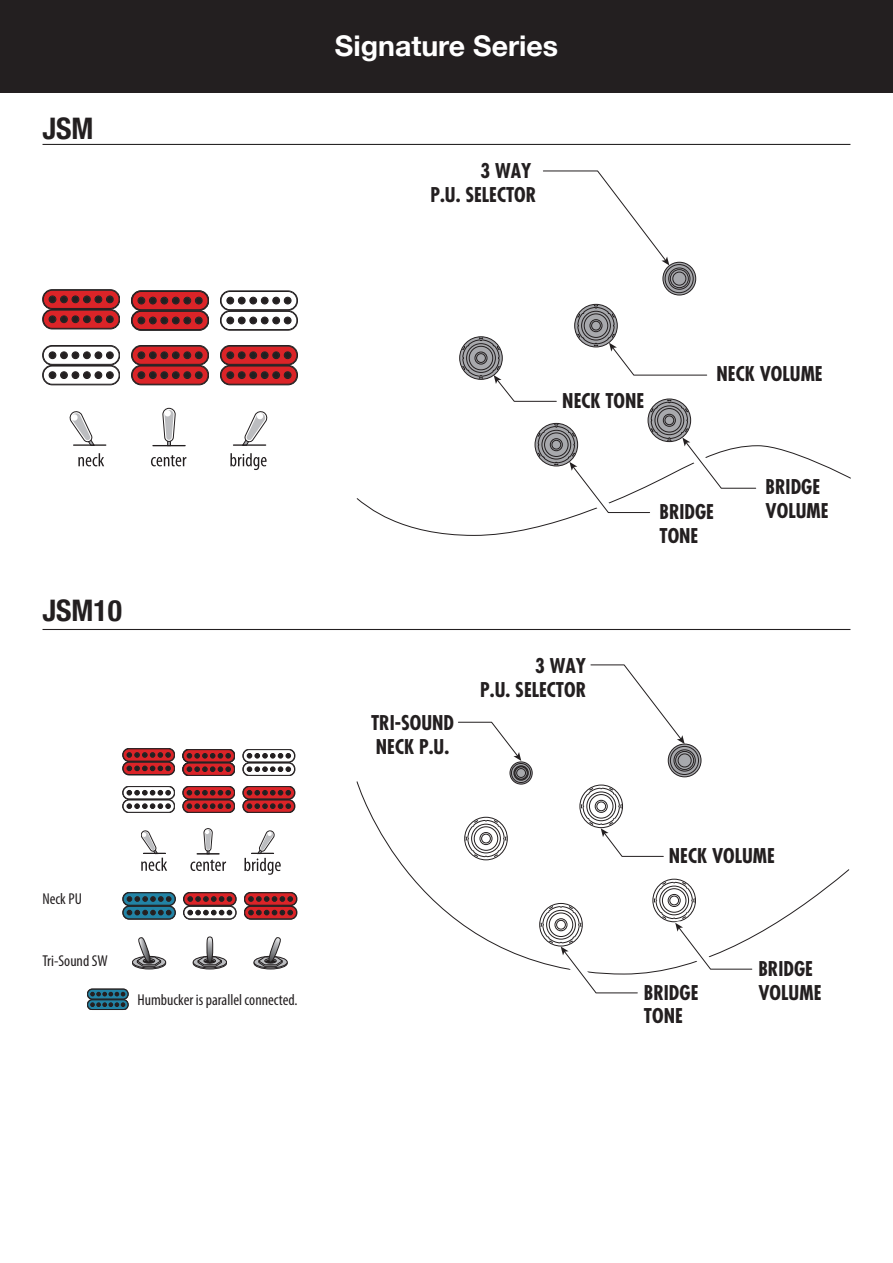
<style>
.page{position:relative;width:893px;height:1263px;background:#fff}
.page>*{position:absolute;margin:0;border:0;box-sizing:border-box;transform-origin:0 0}
.t1{font:700 condensed 29.7px "Helvetica Neue";color:#231f20}
.t2{font:700 28.5px "Helvetica Neue";color:#fff}
.t3{font:700 condensed 19.8px/23.9px "Futura";color:#231f20}
.t4{font:condensed 15.75px "Myriad Pro";color:#231f20}
</style>
<div class="page">
<hr style="left:43px;top:144px;width:807px;height:1px;background:#231f20">
<svg style="left:70px;top:411px;width:24px;height:35px"></svg>
<hr style="left:74px;top:444px;width:32px;height:2px;background:#231f20">
<svg style="left:162px;top:408px;width:14px;height:37px"></svg>
<div style="left:164px;top:410px;width:7px;height:6px;background:#fff;border-radius:50%"></div>
<hr style="left:153px;top:445px;width:32px;height:1px;background:#231f20">
<svg style="left:243px;top:411px;width:24px;height:35px"></svg>
<hr style="left:233px;top:444px;width:33px;height:2px;background:#231f20">
<svg style="left:151px;top:455px;width:35px;height:11px"></svg>
<svg style="left:230px;top:453px;width:37px;height:17px"></svg>
<svg style="left:78px;top:453px;width:26px;height:13px"></svg>
<div style="left:220px;top:291px;width:78px;height:19px;border:1px solid #231f20;border-radius:9px"></div>
<div style="left:220px;top:311px;width:78px;height:19px;border:1px solid #231f20;border-radius:9px"></div>
<svg style="left:220px;top:291px;width:77px;height:39px"></svg>
<svg style="left:43px;top:345px;width:77px;height:40px"></svg>
<div style="left:43px;top:289px;width:77px;height:20px;border:1px solid #231f20;border-radius:9px"></div>
<svg style="left:43px;top:290px;width:77px;height:39px;background:#9f2c2e"></svg>
<div style="left:131px;top:291px;width:78px;height:19px;border:1px solid #231f20;border-radius:9px"></div>
<div style="left:131px;top:311px;width:78px;height:19px;border:1px solid #231f20;border-radius:9px"></div>
<svg style="left:132px;top:291px;width:77px;height:39px;background:#9d2b2d"></svg>
<div style="left:131px;top:345px;width:78px;height:20px;border:1px solid #231f20;border-radius:9px"></div>
<div style="left:131px;top:365px;width:78px;height:20px;border:1px solid #231f20;border-radius:9px"></div>
<svg style="left:132px;top:345px;width:77px;height:40px;background:#9d2d2f"></svg>
<div style="left:220px;top:345px;width:78px;height:20px;border:1px solid #231f20;border-radius:9px"></div>
<div style="left:220px;top:365px;width:78px;height:20px;border:1px solid #231f20;border-radius:9px"></div>
<svg style="left:220px;top:345px;width:77px;height:40px;background:#9d2d2f"></svg>
<svg style="left:663px;top:262px;width:33px;height:33px"></svg>
<div style="left:662px;top:262px;width:34px;height:33px;border:1px solid #231f20;border-radius:50%"></div>
<svg style="left:665px;top:265px;width:28px;height:28px"></svg>
<div style="left:665px;top:264px;width:29px;height:29px;border:1px solid #231f20;border-radius:50%"></div>
<svg style="left:543px;top:170px;width:148px;height:120px"></svg>
<svg style="left:356px;top:304px;width:495px;height:232px"></svg>
<div style="left:0;top:0;width:893px;height:93px;background:#231f20"></div>
<svg style="left:356px;top:781px;width:494px;height:193px"></svg>
<hr style="left:43px;top:629px;width:807px;height:1px;background:#231f20">
<svg style="left:141px;top:831px;width:26px;height:40px"></svg>
<svg style="left:190px;top:828px;width:36px;height:43px"></svg>
<svg style="left:244px;top:831px;width:37px;height:44px"></svg>
<svg style="left:243px;top:749px;width:52px;height:27px"></svg>
<svg style="left:123px;top:786px;width:52px;height:27px"></svg>
<svg style="left:123px;top:748px;width:52px;height:27px"></svg>
<svg style="left:183px;top:749px;width:52px;height:27px"></svg>
<svg style="left:183px;top:786px;width:52px;height:27px"></svg>
<svg style="left:243px;top:786px;width:52px;height:27px"></svg>
<svg style="left:244px;top:892px;width:53px;height:27px"></svg>
<div style="left:183px;top:892px;width:53px;height:14px;border:1px solid #231f20;border-radius:6px"></div>
<div style="left:183px;top:906px;width:53px;height:13px;border:1px solid #231f20;border-radius:6px"></div>
<svg style="left:184px;top:892px;width:52px;height:27px"></svg>
<div style="left:123px;top:892px;width:53px;height:14px;border:1px solid #231f20;border-radius:6px"></div>
<div style="left:123px;top:906px;width:53px;height:13px;border:1px solid #231f20;border-radius:6px"></div>
<svg style="left:123px;top:892px;width:52px;height:27px"></svg>
<svg style="left:87px;top:989px;width:41px;height:21px"></svg>
<svg style="left:193px;top:936px;width:34px;height:33px"></svg>
<svg style="left:132px;top:937px;width:34px;height:32px"></svg>
<svg style="left:253px;top:937px;width:35px;height:32px"></svg>
<svg style="left:466px;top:819px;width:41px;height:39px"></svg>
<div style="left:464px;top:817px;width:44px;height:43px;border:1px solid #231f20;border-radius:50%"></div>
<div style="left:579px;top:785px;width:44px;height:43px;border:1px solid #231f20;border-radius:50%"></div>
<div style="left:652px;top:879px;width:44px;height:43px;border:1px solid #231f20;border-radius:50%"></div>
<svg style="left:510px;top:762px;width:22px;height:22px"></svg>
<div style="left:510px;top:761px;width:23px;height:23px;border:1px solid #231f20;border-radius:50%"></div>
<div style="left:511px;top:763px;width:20px;height:20px;border:1px solid #231f20;border-radius:50%"></div>
<svg style="left:654px;top:881px;width:99px;height:93px"></svg>
<svg style="left:581px;top:787px;width:83px;height:70px"></svg>
<svg style="left:668px;top:744px;width:33px;height:33px"></svg>
<div style="left:668px;top:744px;width:33px;height:33px;border:1px solid #231f20;border-radius:50%"></div>
<div style="left:670px;top:746px;width:28px;height:28px;background:#a8a9ad;border-radius:50%"></div>
<div style="left:670px;top:746px;width:29px;height:29px;border:1px solid #231f20;border-radius:50%"></div>
<svg style="left:590px;top:664px;width:106px;height:108px"></svg>
<svg style="left:541px;top:905px;width:97px;height:89px"></svg>
<div style="left:539px;top:903px;width:44px;height:43px;border:1px solid #231f20;border-radius:50%"></div>
<svg style="left:458px;top:721px;width:71px;height:60px"></svg>
<h1 class="t1" style="left:43px;top:104px;width:53px">JSM</h1>
<h2 class="t2" style="left:335px;top:20px;width:225px">Signature Series</h2>
<p class="t3" style="left:430px;top:158px;width:107px;text-align:right">3 WAY<br>P.U. SELECTOR</p>
<h1 class="t1" style="left:43px;top:586px;width:81px">JSM10</h1>
<p class="t4" style="left:43px;top:889px;width:41px">Neck PU</p>
<p class="t4" style="left:43px;top:951px;width:67px">Tri-Sound SW</p>
<p class="t4" style="left:138px;top:990px;width:162px">Humbucker is parallel connected.</p>
<p class="t3" style="left:562px;top:388px;width:84px">NECK TONE</p>
<p class="t3" style="left:717px;top:362px;width:108px">NECK VOLUME</p>
<p class="t3" style="left:766px;top:475px;width:56px">BRIDGE</p>
<p class="t3" style="left:659px;top:499px;width:56px">BRIDGE</p>
<p class="t3" style="left:766px;top:499px;width:65px">VOLUME</p>
<p class="t3" style="left:659px;top:523px;width:40px">TONE</p>
<p class="t3" style="left:371px;top:710px;width:84px">TRI-SOUND<br>NECK P.U.</p>
<p class="t3" style="left:480px;top:653px;width:107px;text-align:right">3 WAY<br>P.U. SELECTOR</p>
<p class="t3" style="left:669px;top:843px;width:108px">NECK VOLUME</p>
<p class="t3" style="left:644px;top:980px;width:56px">BRIDGE<br>TONE</p>
<p class="t3" style="left:758px;top:956px;width:65px">BRIDGE<br>VOLUME</p>
</div>
